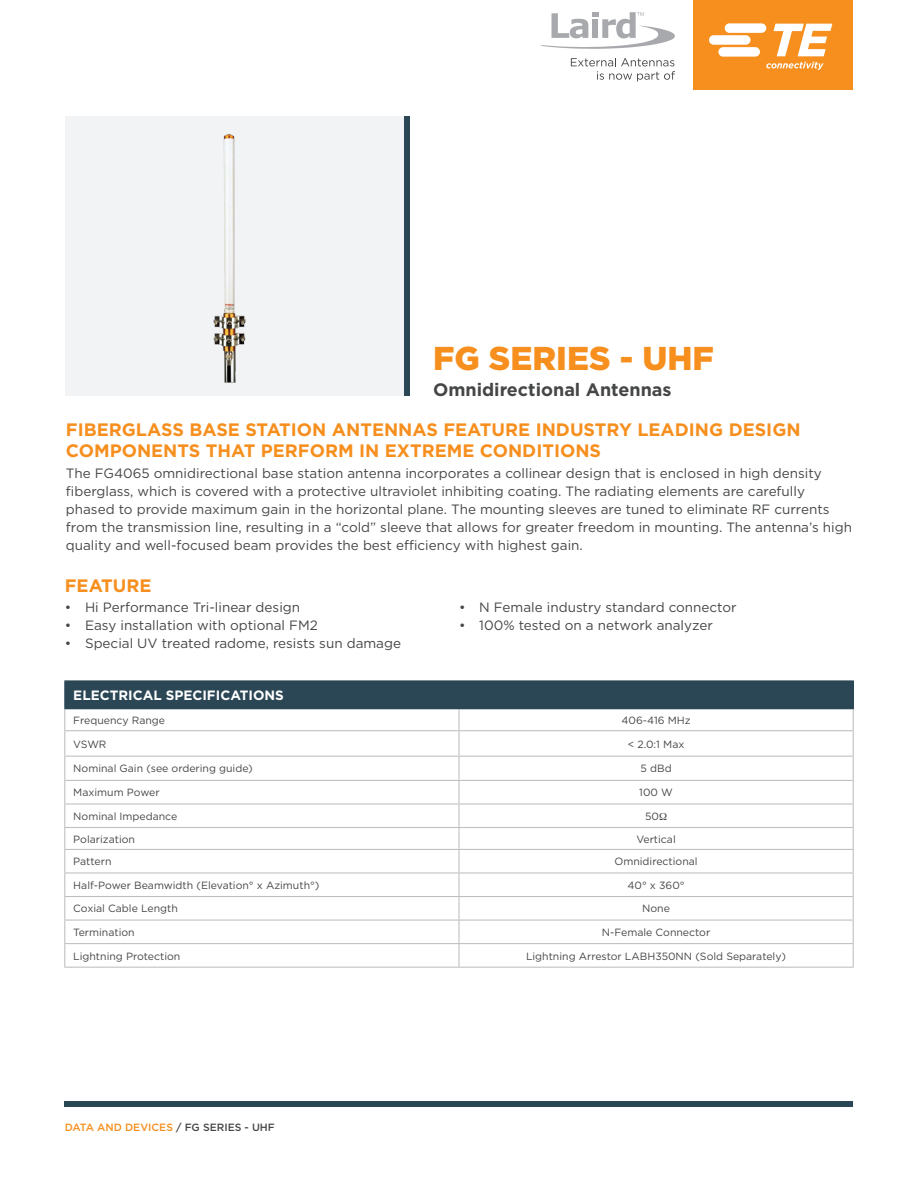
<style>
.page{position:relative;width:918px;height:1188px;background:#fff}
.page>*{position:absolute;margin:0;border:0;box-sizing:border-box;transform-origin:0 0}
.Headline{font:900 33px "Gotham";color:#f68f1e}
.Sub_heading_-_2{font:700 18px/21px "Gotham";color:#f68f1e}
.Subhead{font:700 18px "Gotham";color:#454647}
.t1{font:13.5px/18px "Gotham";color:#454647}
.Table_headline{font:700 13.5px "Gotham";color:#fff}
.Table_body_text{font:10.5px "Gotham";color:#454647}
.t2{font:500 10.5px "Gotham";color:#f68f1e}
.s1{color:#454647}
</style>
<div class="page">
<div style="left:65px;top:1101px;width:788px;height:6px;background:#2b4756"></div>
<div style="left:66px;top:117px;width:344px;height:279px;background:#f2f3f4"></div>
<div style="left:404px;top:117px;width:6px;height:279px;background:#2b4756"></div>
<div style="left:693px;top:0;width:160px;height:89px;background:#f68f1e"></div>
<svg style="left:709px;top:23px;width:123px;height:47px"></svg>
<svg style="left:540px;top:12px;width:135px;height:37px"></svg>
<svg style="left:571px;top:58px;width:104px;height:23px"></svg>
<div style="left:65px;top:681px;width:788px;height:28px;background:#2b4756"></div>
<hr style="left:64px;top:756px;width:395px;height:1px;background:#bfbebe">
<hr style="left:64px;top:780px;width:395px;height:1px;background:#bfbebe">
<hr style="left:64px;top:803px;width:395px;height:1px;background:#bfbebe">
<hr style="left:64px;top:827px;width:395px;height:1px;background:#bfbebe">
<hr style="left:64px;top:849px;width:395px;height:1px;background:#bfbebe">
<hr style="left:64px;top:872px;width:395px;height:1px;background:#bfbebe">
<hr style="left:64px;top:896px;width:395px;height:1px;background:#bfbebe">
<hr style="left:64px;top:920px;width:395px;height:1px;background:#bfbebe">
<hr style="left:64px;top:943px;width:395px;height:1px;background:#bfbebe">
<hr style="left:64px;top:967px;width:395px;height:1px;background:#bfbebe">
<hr style="left:458px;top:709px;width:2px;height:21px;background:#bfbebe">
<hr style="left:64px;top:730px;width:395px;height:1px;background:#bfbebe">
<hr style="left:459px;top:730px;width:395px;height:1px;background:#bfbebe">
<hr style="left:458px;top:731px;width:2px;height:25px;background:#bfbebe">
<hr style="left:459px;top:756px;width:395px;height:1px;background:#bfbebe">
<hr style="left:458px;top:757px;width:2px;height:23px;background:#bfbebe">
<hr style="left:459px;top:780px;width:395px;height:1px;background:#bfbebe">
<hr style="left:458px;top:781px;width:2px;height:22px;background:#bfbebe">
<hr style="left:459px;top:803px;width:395px;height:1px;background:#bfbebe">
<hr style="left:458px;top:804px;width:2px;height:23px;background:#bfbebe">
<hr style="left:459px;top:827px;width:395px;height:1px;background:#bfbebe">
<hr style="left:458px;top:828px;width:2px;height:21px;background:#bfbebe">
<hr style="left:459px;top:849px;width:395px;height:1px;background:#bfbebe">
<hr style="left:64px;top:680px;width:395px;height:1px;background:#2b4756">
<hr style="left:459px;top:680px;width:395px;height:1px;background:#2b4756">
<hr style="left:458px;top:850px;width:2px;height:22px;background:#bfbebe">
<hr style="left:459px;top:872px;width:395px;height:1px;background:#bfbebe">
<hr style="left:458px;top:873px;width:2px;height:23px;background:#bfbebe">
<hr style="left:459px;top:896px;width:395px;height:1px;background:#bfbebe">
<hr style="left:458px;top:897px;width:2px;height:23px;background:#bfbebe">
<hr style="left:459px;top:920px;width:395px;height:1px;background:#bfbebe">
<hr style="left:458px;top:921px;width:2px;height:22px;background:#bfbebe">
<svg style="left:64px;top:681px;width:1px;height:286px"></svg>
<hr style="left:459px;top:943px;width:395px;height:1px;background:#bfbebe">
<hr style="left:458px;top:944px;width:2px;height:23px;background:#bfbebe">
<svg style="left:853px;top:681px;width:1px;height:286px"></svg>
<hr style="left:459px;top:967px;width:395px;height:1px;background:#bfbebe">
<img style="left:213px;top:133px;width:33px;height:250px">
<p class="Headline" style="left:433px;top:335px;width:282px">FG SERIES - UHF</p>
<p class="Subhead" style="left:433px;top:378px;width:240px">Omnidirectional Antennas</p>
<p class="Sub_heading_-_2" style="left:66px;top:419px;width:736px">FIBERGLASS BASE STATION ANTENNAS FEATURE INDUSTRY LEADING DESIGN<br>COMPONENTS THAT PERFORM IN EXTREME CONDITIONS</p>
<p class="t1" style="left:66px;top:464px;width:788px">The FG4065 omnidirectional base station antenna incorporates a collinear design that is enclosed in high density fiberglass, which is covered with a protective ultraviolet inhibiting coating. The radiating elements are carefully phased to provide maximum gain in the horizontal plane. The mounting sleeves are tuned to eliminate RF currents from the transmission line, resulting in a “cold” sleeve that allows for greater freedom in mounting. The antenna’s high quality and well-focused beam provides the best efficiency with highest gain.</p>
<p class="Sub_heading_-_2" style="left:65px;top:575px;width:88px">FEATURE</p>
<p class="t1" style="left:65px;top:598px;width:237px">• Hi Performance Tri-linear design</p>
<p class="t1" style="left:65px;top:616px;width:255px">• Easy installation with optional FM2</p>
<p class="t1" style="left:65px;top:634px;width:338px">• Special UV treated radome, resists sun damage</p>
<p class="t1" style="left:459px;top:598px;width:279px">• N Female industry standard connector</p>
<p class="t1" style="left:459px;top:616px;width:255px">• 100% tested on a network analyzer</p>
<p class="Table_headline" style="left:73px;top:687px;width:212px">ELECTRICAL SPECIFICATIONS</p>
<p class="Table_body_text" style="left:73px;top:713px;width:93px">Frequency Range</p>
<p class="Table_body_text" style="left:622px;top:713px;width:71px">406-416 MHz</p>
<p class="Table_body_text" style="left:73px;top:737px;width:35px">VSWR</p>
<p class="Table_body_text" style="left:628px;top:737px;width:58px">&lt; 2.0:1 Max</p>
<p class="Table_body_text" style="left:73px;top:762px;width:181px">Nominal Gain (see ordering guide)</p>
<p class="Table_body_text" style="left:641px;top:762px;width:33px">5 dBd</p>
<p class="Table_body_text" style="left:73px;top:786px;width:88px">Maximum Power</p>
<p class="Table_body_text" style="left:639px;top:786px;width:35px">100 W</p>
<p class="Table_body_text" style="left:73px;top:810px;width:106px">Nominal Impedance</p>
<p class="Table_body_text" style="left:645px;top:810px;width:15px">50</p>
<p class="Table_body_text" style="left:73px;top:832px;width:63px">Polarization</p>
<p class="Table_body_text" style="left:636px;top:832px;width:41px">Vertical</p>
<p class="Table_body_text" style="left:73px;top:855px;width:40px">Pattern</p>
<p class="Table_body_text" style="left:615px;top:855px;width:85px">Omnidirectional</p>
<p class="Table_body_text" style="left:73px;top:879px;width:248px">Half-Power Beamwidth (Elevation° x Azimuth°)</p>
<p class="Table_body_text" style="left:627px;top:879px;width:59px">40° x 360°</p>
<p class="Table_body_text" style="left:73px;top:902px;width:106px">Coxial Cable Length</p>
<p class="Table_body_text" style="left:642px;top:902px;width:29px">None</p>
<p class="Table_body_text" style="left:73px;top:926px;width:63px">Termination</p>
<p class="Table_body_text" style="left:602px;top:926px;width:110px">N-Female Connector</p>
<p class="Table_body_text" style="left:73px;top:949px;width:109px">Lightning Protection</p>
<p class="Table_body_text" style="left:526px;top:949px;width:262px">Lightning Arrestor LABH350NN (Sold Separately)</p>
<p class="t2" style="left:65px;top:1120px;width:212px">DATA AND DEVICES <span class="s1">/ FG SERIES - UHF</span></p>
</div>
